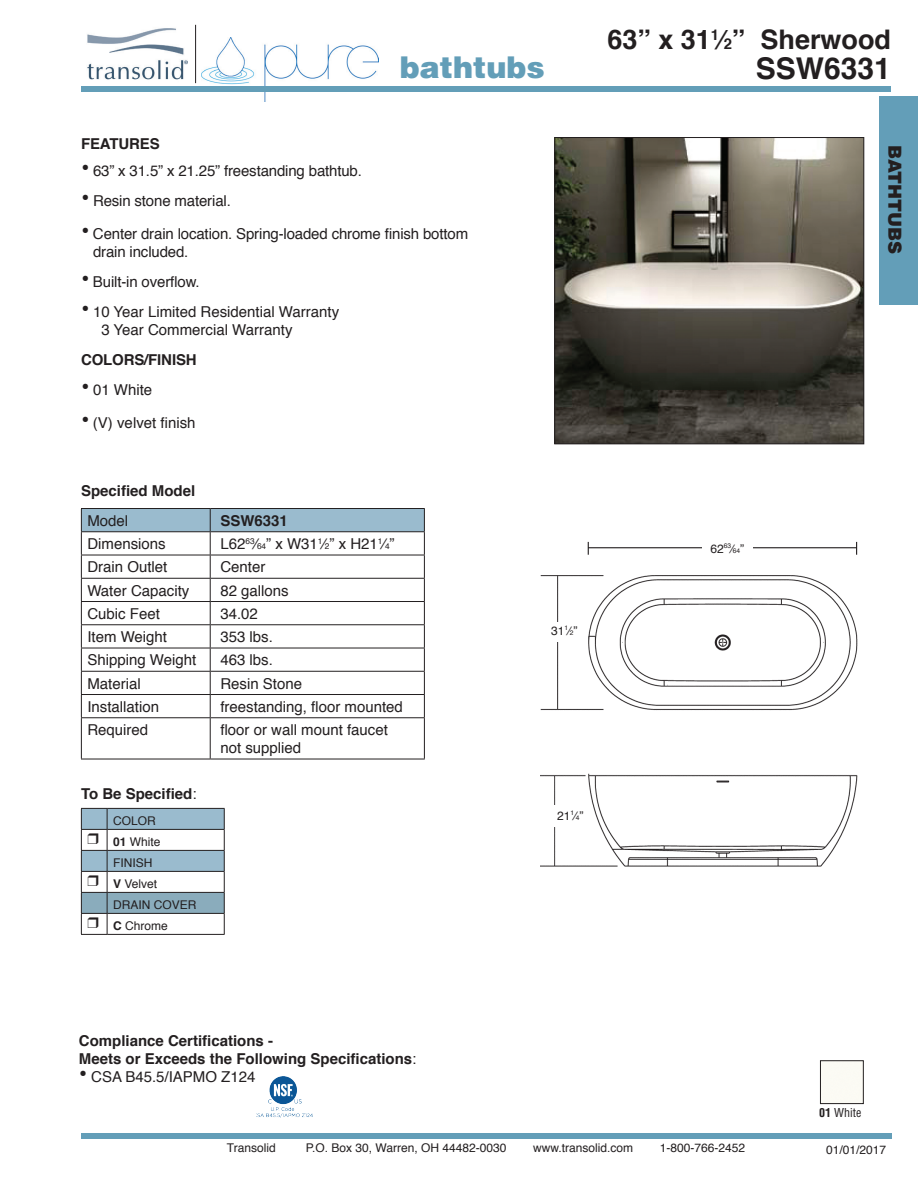
<style>
.page{position:relative;width:918px;height:1188px;background:#fff}
.page>*{position:absolute;margin:0;border:0;box-sizing:border-box;transform-origin:0 0}
.t1{font:900 30px "Helvetica";color:#639eb8}
.t2{font:700 30px "Helvetica";color:#231f20}
.t3{font:700 27px "Helvetica";color:#231f20}
.t4{font:900 18px "Helvetica";color:#231f20}
.t5{font:15px/18px "Helvetica";color:#231f20}
.t6{font:700 15px/18px "Helvetica";color:#231f20}
.t7{font:12px/21px "Helvetica";color:#231f20}
.t8{font:condensed 12px "Helvetica";color:#231f20}
.t9{font:6.6px "Helvetica";color:#231f20}
.s1{font-size:24px}
.s2{font-size:8.25px}
.s3{font-weight:400}
.s4{font-weight:700}
.s5{font-size:6.6px}
.s6{font-size:14.85px}
</style>
<div class="page">
<img style="left:557px;top:139px;width:305px;height:303px">
<div style="left:555px;top:137px;width:309px;height:307px;border:1px solid #231f20"></div>
<div style="left:81px;top:1134px;width:810px;height:5px;background:#639eb8"></div>
<img style="left:540px;top:541px;width:318px;height:326px">
<div style="left:702px;top:544px;width:51px;height:13px;background:#fff"></div>
<hr style="left:81px;top:717px;width:129px;height:1px;background:#231f20">
<hr style="left:81px;top:718px;width:1px;height:41px;background:#231f20">
<hr style="left:81px;top:759px;width:129px;height:1px;background:#231f20">
<hr style="left:210px;top:717px;width:215px;height:1px;background:#231f20">
<hr style="left:210px;top:718px;width:1px;height:41px;background:#231f20">
<hr style="left:424px;top:718px;width:1px;height:41px;background:#231f20">
<hr style="left:210px;top:759px;width:215px;height:1px;background:#231f20">
<hr style="left:81px;top:508px;width:129px;height:1px;background:#231f20">
<hr style="left:210px;top:508px;width:215px;height:1px;background:#231f20">
<svg style="left:81px;top:509px;width:344px;height:208px"></svg>
<hr style="left:81px;top:555px;width:129px;height:1px;background:#231f20">
<hr style="left:210px;top:555px;width:215px;height:1px;background:#231f20">
<div style="left:533px;top:622px;width:50px;height:15px;background:#fff"></div>
<div style="left:545px;top:626px;width:38px;height:16px;background:#fff"></div>
<div style="left:548px;top:806px;width:36px;height:19px;background:#fff"></div>
<div style="left:551px;top:811px;width:39px;height:15px;background:#fff"></div>
<div style="left:880px;top:96px;width:38px;height:208px;background:#639eb8"></div>
<img style="left:257px;top:1076px;width:56px;height:41px">
<img style="left:87px;top:28px;width:101px;height:52px">
<img style="left:202px;top:38px;width:176px;height:63px">
<svg style="left:320px;top:80px;width:67px;height:13px"></svg>
<hr style="left:195px;top:25px;width:1px;height:58px;background:#231f20">
<div style="left:81px;top:86px;width:810px;height:5px;background:#639eb8"></div>
<div style="left:820px;top:1061px;width:44px;height:43px;border:1px solid #231f20"></div>
<svg style="left:81px;top:808px;width:144px;height:127px"></svg>
<h1 class="t1" style="left:400px;top:48px;width:147px">bathtubs</h1>
<p class="t6" style="left:81px;top:135px;width:80px">FEATURES</p>
<p class="t5" style="left:81px;top:162px;width:283px"><span class="s1">•</span> 63” x 31.5” x 21.25” freestanding bathtub.</p>
<p class="t5" style="left:81px;top:192px;width:151px"><span class="s1">•</span> Resin stone material.</p>
<p class="t5" style="left:93px;top:225px;width:377px;text-indent:-12px"><span class="s1">•</span> Center drain location. Spring-loaded chrome finish bottom drain included.</p>
<p class="t5" style="left:81px;top:273px;width:120px"><span class="s1">•</span> Built-in overflow.</p>
<p class="t5" style="left:101px;top:303px;width:239px;text-indent:-20px"><span class="s1">•</span> 10 Year Limited Residential Warranty<br>3 Year Commercial Warranty</p>
<p class="t6" style="left:81px;top:351px;width:117px">COLORS/FINISH</p>
<p class="t5" style="left:81px;top:381px;width:73px"><span class="s1">•</span> 01 White</p>
<p class="t5" style="left:81px;top:414px;width:116px"><span class="s1">•</span> (V) velvet finish</p>
<p class="t6" style="left:81px;top:482px;width:116px">Specified Model</p>
<p class="t5" style="left:87px;top:512px;width:42px">Model</p>
<p class="t6" style="left:220px;top:512px;width:69px">SSW6331</p>
<p class="t5" style="left:87px;top:535px;width:80px">Dimensions</p>
<p class="t5" style="left:220px;top:535px;width:176px">L62<sup>63</sup>⁄<span class="s2">64</span>” x W31<sup>1</sup>⁄<span class="s2">2</span>” x H21<sup>1</sup>⁄<span class="s2">4</span>”</p>
<p class="t5" style="left:87px;top:558px;width:82px">Drain Outlet</p>
<p class="t5" style="left:220px;top:558px;width:47px">Center</p>
<p class="t5" style="left:87px;top:582px;width:103px">Water Capacity</p>
<p class="t5" style="left:220px;top:582px;width:70px">82 gallons</p>
<p class="t5" style="left:87px;top:605px;width:74px">Cubic Feet</p>
<p class="t5" style="left:220px;top:605px;width:39px">34.02</p>
<p class="t5" style="left:87px;top:628px;width:81px">Item Weight</p>
<p class="t5" style="left:220px;top:628px;width:54px">353 lbs.</p>
<p class="t5" style="left:87px;top:651px;width:110px">Shipping Weight</p>
<p class="t5" style="left:220px;top:651px;width:54px">463 lbs.</p>
<p class="t5" style="left:87px;top:675px;width:55px">Material</p>
<p class="t5" style="left:220px;top:675px;width:83px">Resin Stone</p>
<p class="t5" style="left:87px;top:698px;width:73px">Installation</p>
<p class="t5" style="left:220px;top:698px;width:184px">freestanding, floor mounted</p>
<p class="t5" style="left:87px;top:721px;width:62px">Required</p>
<p class="t5" style="left:220px;top:721px;width:169px">floor or wall mount faucet not supplied</p>
<p class="t6" style="left:81px;top:784px;width:117px">To Be Specified<span class="s3">:</span></p>
<p class="t7" style="left:113px;top:811px;width:85px">COLOR<br><span class="s4">01</span> White<br>FINISH<br><span class="s4">V</span> Velvet<br>DRAIN COVER<br><span class="s4">C</span> Chrome</p>
<p class="t9" style="left:565px;top:622px;width:5px">1</p>
<p class="t7" style="left:551px;top:621px;width:28px">31 ⁄<span class="s5">2</span>”</p>
<p class="t9" style="left:571px;top:807px;width:5px">1</p>
<p class="t7" style="left:557px;top:806px;width:28px">21 ⁄<span class="s5">4</span>”</p>
<h2 class="t3" style="left:607px;top:17px;width:285px">63” x 31<sup>1</sup>⁄<span class="s6">2</span>” Sherwood</h2>
<h1 class="t2" style="left:756px;top:44px;width:137px">SSW6331</h1>
<p class="t7" style="left:711px;top:539px;width:15px">62</p>
<p class="t9" style="left:724px;top:540px;width:9px">63</p>
<p class="t7" style="left:731px;top:539px;width:15px">⁄<span class="s5">64</span>”</p>
<p class="t4" style="left:907px;top:145px;width:111px;rotate:90deg">BATHTUBS</p>
<p class="t6" style="left:79px;top:1032px;width:339px">Compliance Certifications -<br>Meets or Exceeds the Following Specifications<span class="s3">:</span></p>
<p class="t5" style="left:79px;top:1069px;width:178px"><span class="s1">•</span> CSA B45.5/IAPMO Z124</p>
<p class="t8" style="left:819px;top:1105px;width:44px"><span class="s4">01</span> White</p>
<p class="t7" style="left:227px;top:1138px;width:50px">Transolid</p>
<p class="t7" style="left:306px;top:1138px;width:202px">P.O. Box 30, Warren, OH 44482-0030</p>
<p class="t7" style="left:533px;top:1138px;width:102px">www.transolid.com</p>
<p class="t7" style="left:660px;top:1138px;width:87px">1-800-766-2452</p>
<p class="t7" style="left:826px;top:1139px;width:62px">01/01/2017</p>
</div>
